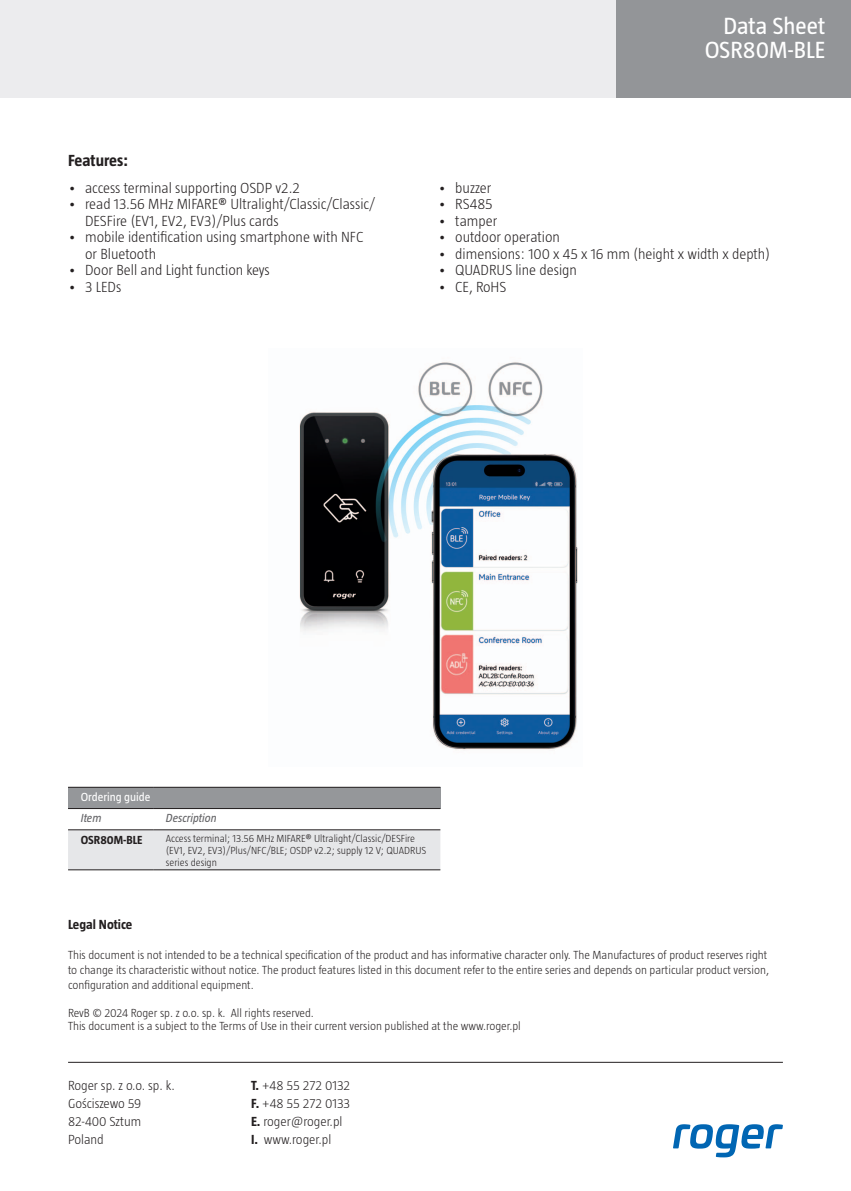
<style>
.page{position:relative;width:851px;height:1191px;background:#fff}
.page>*{position:absolute;margin:0;border:0;box-sizing:border-box;transform-origin:0 0}
.t1{font:300 24px/24px "Taz";color:#fff;text-align:right}
.t2{font:24px/24px "Taz";color:#fff;text-align:right}
.t3{font:700 16.5px "Taz";color:#231f20}
.t4{font:300 15px/16.5px "Taz";color:#231f20}
.t5{font:300 13.5px/18px "Taz";color:#231f20}
.t6{font:700 13.5px "Taz";color:#231f20}
.t7{font:300 12px/15px "Taz";color:#231f20}
.t8{font:italic 12px "Taz";color:#636366}
.t9{font:12px "Taz";color:#fff}
.t10{font:700 12px "Taz";color:#231f20}
.t11{font:300 10.5px/11.6px "Taz";color:#231f20}
.s1{font-weight:700}
</style>
<div class="page">
<div style="left:612px;top:0;width:238px;height:98px;background:#939598"></div>
<div style="left:0;top:0;width:615px;height:97px;background:#ececee"></div>
<svg style="left:673px;top:1124px;width:109px;height:33px"></svg>
<div style="left:68px;top:787px;width:372px;height:21px;background:#95979a"></div>
<div style="left:68px;top:830px;width:372px;height:39px;background:#e6e7e9"></div>
<hr style="left:68px;top:787px;width:85px;height:1px;background:#231f20">
<hr style="left:153px;top:787px;width:287px;height:1px;background:#231f20">
<hr style="left:68px;top:808px;width:85px;height:1px;background:#231f20">
<hr style="left:153px;top:808px;width:287px;height:1px;background:#231f20">
<hr style="left:68px;top:829px;width:85px;height:1px;background:#231f20">
<hr style="left:153px;top:829px;width:287px;height:1px;background:#231f20">
<hr style="left:68px;top:869px;width:85px;height:1px;background:#231f20">
<hr style="left:153px;top:869px;width:287px;height:1px;background:#231f20">
<hr style="left:68px;top:1062px;width:714px;height:1px;background:#231f20">
<img style="left:299px;top:362px;width:279px;height:388px">
<h2 class="t3" style="left:68px;top:151px;width:62px">Features:</h2>
<p class="t4" style="left:68px;top:179px;width:233px">• access terminal supporting OSDP v2.2</p>
<p class="t4" style="left:85px;top:196px;width:291px;text-indent:-17px">• read 13.56 MHz MIFARE® Ultralight/Classic/Classic/<br>DESFire (EV1, EV2, EV3)/Plus cards</p>
<p class="t4" style="left:85px;top:229px;width:280px;text-indent:-17px">• mobile identification using smartphone with NFC or Bluetooth</p>
<p class="t4" style="left:68px;top:262px;width:203px">• Door Bell and Light function keys</p>
<p class="t4" style="left:68px;top:278px;width:55px">• 3 LEDs</p>
<h1 class="t2" style="left:704px;top:14px;width:122px">Data Sheet<br>OSR80M-BLE</h1>
<h1 class="t1" style="left:686px;top:20px;width:136px">Kontrolery serii<br>PRxx1</h1>
<p class="t4" style="left:438px;top:179px;width:55px">• buzzer</p>
<p class="t4" style="left:438px;top:196px;width:56px">• RS485</p>
<p class="t4" style="left:438px;top:212px;width:60px">• tamper</p>
<p class="t4" style="left:438px;top:229px;width:123px">• outdoor operation</p>
<p class="t4" style="left:438px;top:245px;width:333px">• dimensions: 100 x 45 x 16 mm (height x width x depth)</p>
<p class="t4" style="left:438px;top:262px;width:140px">• QUADRUS line design</p>
<p class="t4" style="left:438px;top:278px;width:70px">• CE, RoHS</p>
<p class="t9" style="left:81px;top:790px;width:71px">Ordering guide</p>
<p class="t8" style="left:81px;top:811px;width:22px">Item</p>
<p class="t8" style="left:166px;top:811px;width:52px">Description</p>
<p class="t10" style="left:81px;top:833px;width:63px">OSR80M-BLE</p>
<p class="t11" style="left:166px;top:833px;width:262px">Access terminal; 13.56 MHz MIFARE® Ultralight/Classic/DESFire (EV1, EV2, EV3)/Plus/NFC/BLE; OSDP v2.2; supply 12 V; QUADRUS series design</p>
<p class="t6" style="left:68px;top:916px;width:66px">Legal Notice</p>
<p class="t7" style="left:68px;top:946px;width:702px">This document is not intended to be a technical specification of the product and has informative character only. The Manufactures of product reserves right to change its characteristic without notice. The product features listed in this document refer to the entire series and depends on particular product version, configuration and additional equipment.</p>
<p class="t7" style="left:68px;top:1006px;width:454px;line-height:13.2px">RevB © 2024 Roger sp. z o.o. sp. k. All rights reserved.<br>This document is a subject to the Terms of Use in their current version published at the www.roger.pl</p>
<p class="t5" style="left:68px;top:1076px;width:108px">Roger sp. z o.o. sp. k.<br>Gościszewo 59<br>82-400 Sztum<br>Poland</p>
<p class="t5" style="left:251px;top:1076px;width:101px"><span class="s1">T.</span> +48 55 272 0132<br><span class="s1">F.</span> +48 55 272 0133<br><span class="s1">E.</span> roger@roger.pl<br><span class="s1">I.</span> www.roger.pl</p>
</div>
